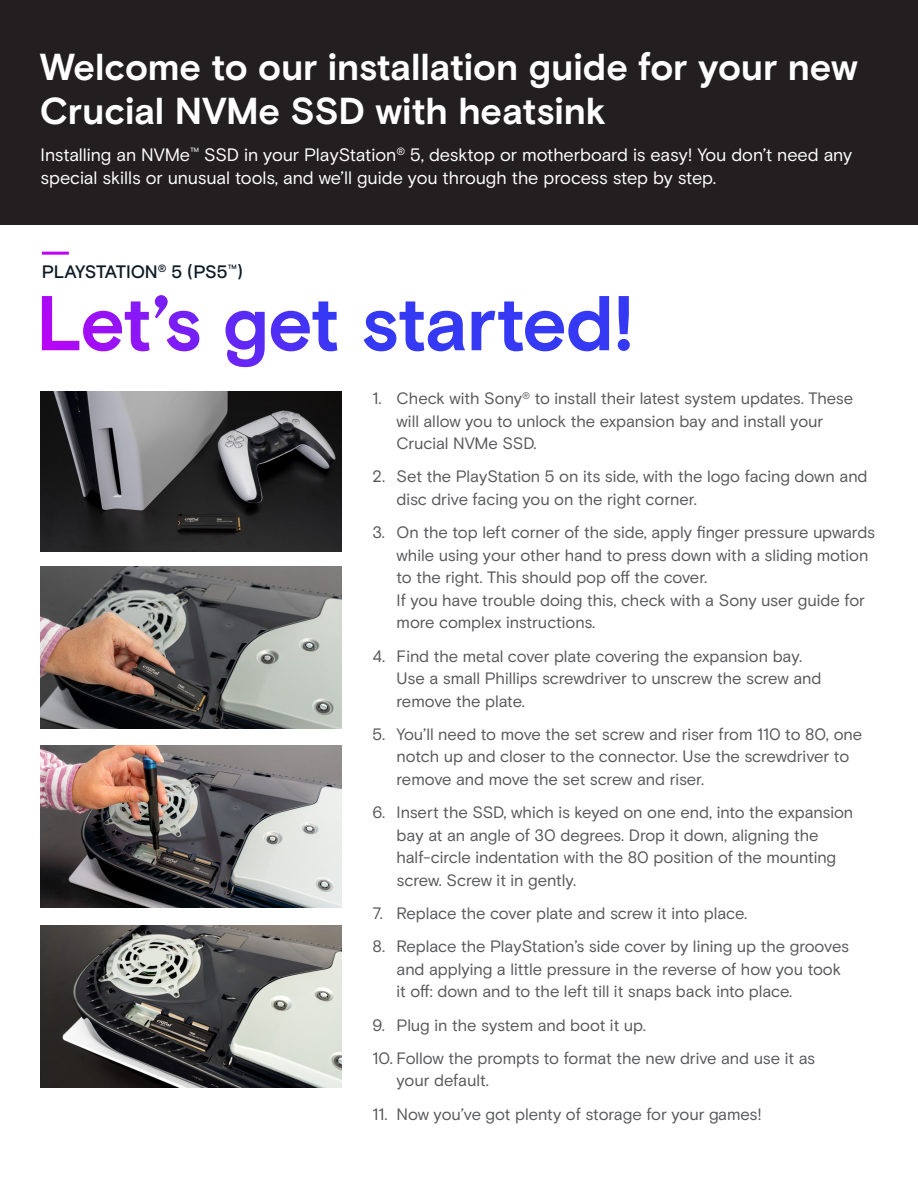
<style>
.page{position:relative;width:918px;height:1188px;background:#fff}
.page>*{position:absolute;margin:0;border:0;box-sizing:border-box;transform-origin:0 0}
.t1{font:700 37.5px/43.5px "Micron Basis";letter-spacing:-.005em;color:#fff}
.t2{font:18px/22.5px "Micron Basis";letter-spacing:-.005em;color:#fff}
.t3{font:500 18px "Micron Basis";letter-spacing:-.025em;color:#0c1a24}
.t4{font:16.5px/22.5px "Micron Basis";letter-spacing:-.005em;color:#57585a}
</style>
<div class="page">
<div style="left:0;top:0;width:918px;height:225px;background:#231f20"></div>
<svg style="left:42px;top:295px;width:157px;height:56px"></svg>
<svg style="left:225px;top:311px;width:40px;height:56px"></svg>
<svg style="left:271px;top:301px;width:66px;height:50px"></svg>
<svg style="left:364px;top:301px;width:101px;height:50px"></svg>
<svg style="left:472px;top:296px;width:137px;height:55px"></svg>
<svg style="left:618px;top:296px;width:12px;height:55px"></svg>
<hr style="left:42px;top:252px;width:27px;height:3px;background:#bd03f7">
<img style="left:40px;top:392px;width:302px;height:160px">
<img style="left:41px;top:567px;width:301px;height:162px">
<img style="left:40px;top:745px;width:302px;height:162px">
<img style="left:40px;top:925px;width:302px;height:162px">
<h1 class="t1" style="left:40px;top:47px;width:819px">Welcome to our installation guide for your new<br>Crucial NVMe SSD with heatsink</h1>
<p class="t2" style="left:40px;top:144px;width:813px">Installing an NVMe<sup>™</sup> SSD in your PlayStation<sup>®</sup> 5, desktop or motherboard is easy! You don’t need any special skills or unusual tools, and we’ll guide you through the process step by step.</p>
<p class="t3" style="left:42px;top:261px;width:203px">PLAYSTATION<sup>®</sup> 5 (PS5<sup>™</sup>)</p>
<p class="t4" style="left:397px;top:387px;width:458px;text-indent:-24px">1. Check with Sony<sup>®</sup> to install their latest system updates. These will allow you to unlock the expansion bay and install your<br>Crucial NVMe SSD.</p>
<p class="t4" style="left:397px;top:466px;width:473px;text-indent:-24px">2. Set the PlayStation 5 on its side, with the logo facing down and disc drive facing you on the right corner.</p>
<p class="t4" style="left:397px;top:522px;width:480px;text-indent:-24px">3. On the top left corner of the side, apply finger pressure upwards while using your other hand to press down with a sliding motion to the right. This should pop off the cover.<br>If you have trouble doing this, check with a Sony user guide for more complex instructions.</p>
<p class="t4" style="left:397px;top:645px;width:426px;text-indent:-24px">4. Find the metal cover plate covering the expansion bay.<br>Use a small Phillips screwdriver to unscrew the screw and remove the plate.</p>
<p class="t4" style="left:397px;top:723px;width:467px;text-indent:-24px">5. You’ll need to move the set screw and riser from 110 to 80, one notch up and closer to the connector. Use the screwdriver to remove and move the set screw and riser.</p>
<p class="t4" style="left:397px;top:802px;width:458px;text-indent:-24px">6. Insert the SSD, which is keyed on one end, into the expansion bay at an angle of 30 degrees. Drop it down, aligning the half-circle indentation with the 80 position of the mounting screw. Screw it in gently.</p>
<p class="t4" style="left:373px;top:902px;width:376px">7. Replace the cover plate and screw it into place.</p>
<p class="t4" style="left:397px;top:936px;width:454px;text-indent:-24px">8. Replace the PlayStation’s side cover by lining up the grooves and applying a little pressure in the reverse of how you took it off: down and to the left till it snaps back into place.</p>
<p class="t4" style="left:373px;top:1014px;width:275px">9. Plug in the system and boot it up.</p>
<p class="t4" style="left:397px;top:1047px;width:420px;text-indent:-24px">10. Follow the prompts to format the new drive and use it as your default.</p>
<p class="t4" style="left:373px;top:1103px;width:391px">11. Now you’ve got plenty of storage for your games!</p>
</div>
